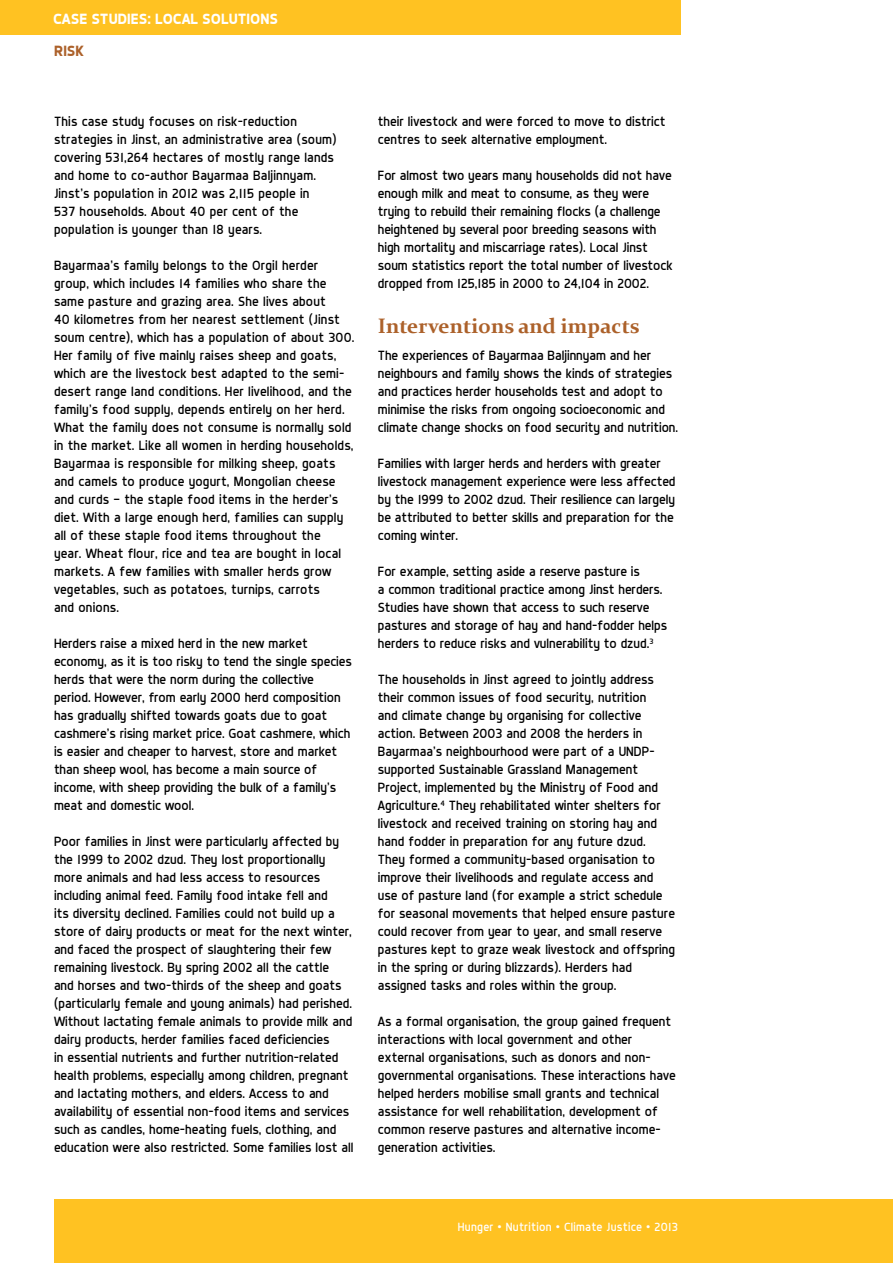
<style>
.page{position:relative;width:893px;height:1263px;background:#fff}
.page>*{position:absolute;margin:0;border:0;box-sizing:border-box;transform-origin:0 0}
.t1{font:700 21px "Constantia";color:#ac612a}
.t2{font:700 15px "Dyno";color:#fff}
.t3{font:700 15px "Dyno";color:#ac612a}
.t4{font:13.5px/18px "Dyno";letter-spacing:.005em;color:#000}
.t5{font:12px "Dyno";letter-spacing:.025em;color:#fff}
.s1{font-family:"Arial"}
</style>
<div class="page">
<div style="left:54px;top:1199px;width:839px;height:64px;background:#ffc222"></div>
<div style="left:0;top:0;width:680px;height:34px;background:#ffc222"></div>
<p class="t2" style="left:53px;top:9px;width:226px">CASE STUDIES: LOCAL SOLUTIONS</p>
<p class="t3" style="left:54px;top:42px;width:31px">RISK</p>
<p class="t4" style="left:54px;top:112px;width:284px">This case study focuses on risk-reduction strategies in Jinst, an administrative area (soum) covering 531,264 hectares of mostly range lands and home to co-author Bayarmaa Baljinnyam.<br>Jinst’s population in 2012 was 2,115 people in<br>537 households. About 40 per cent of the population is younger than 18 years.</p>
<p class="t4" style="left:54px;top:256px;width:302px">Bayarmaa’s family belongs to the Orgil herder group, which includes 14 families who share the same pasture and grazing area. She lives about<br>40 kilometres from her nearest settlement (Jinst soum centre), which has a population of about 300.<br>Her family of five mainly raises sheep and goats, which are the livestock best adapted to the semi&shy;desert range land conditions. Her livelihood, and the family’s food supply, depends entirely on her herd.<br>What the family does not consume is normally sold in the market. Like all women in herding households, Bayarmaa is responsible for milking sheep, goats and camels to produce yogurt, Mongolian cheese and curds — the staple food items in the herder’s diet. With a large enough herd, families can supply all of these staple food items throughout the<br>year. Wheat flour, rice and tea are bought in local markets. A few families with smaller herds grow vegetables, such as potatoes, turnips, carrots<br>and onions.</p>
<p class="t4" style="left:54px;top:634px;width:299px">Herders raise a mixed herd in the new market economy, as it is too risky to tend the single species herds that were the norm during the collective period. However, from early 2000 herd composition has gradually shifted towards goats due to goat cashmere’s rising market price. Goat cashmere, which is easier and cheaper to harvest, store and market than sheep wool, has become a main source of income, with sheep providing the bulk of a family’s meat and domestic wool.</p>
<p class="t4" style="left:54px;top:832px;width:301px">Poor families in Jinst were particularly affected by the 1999 to 2002 dzud. They lost proportionally more animals and had less access to resources including animal feed. Family food intake fell and<br>its diversity declined. Families could not build up a store of dairy products or meat for the next winter, and faced the prospect of slaughtering their few remaining livestock. By spring 2002 all the cattle<br>and horses and two-thirds of the sheep and goats (particularly female and young animals) had perished.<br>Without lactating female animals to provide milk and dairy products, herder families faced deficiencies<br>in essential nutrients and further nutrition-related health problems, especially among children, pregnant and lactating mothers, and elders. Access to and availability of essential non-food items and services such as candles, home-heating fuels, clothing, and education were also restricted. Some families lost all</p>
<p class="t4" style="left:378px;top:112px;width:289px">their livestock and were forced to move to district centres to seek alternative employment.</p>
<p class="t4" style="left:378px;top:166px;width:296px">For almost two years many households did not have enough milk and meat to consume, as they were trying to rebuild their remaining flocks (a challenge heightened by several poor breeding seasons with high mortality and miscarriage rates). Local Jinst soum statistics report the total number of livestock dropped from 125,185 in 2000 to 24,104 in 2002.</p>
<h1 class="t1" style="left:378px;top:311px;width:263px">Interventions and impacts</h1>
<p class="t4" style="left:378px;top:346px;width:302px">The experiences of Bayarmaa Baljinnyam and her neighbours and family shows the kinds of strategies and practices herder households test and adopt to minimise the risks from ongoing socioeconomic and climate change shocks on food security and nutrition.</p>
<p class="t4" style="left:378px;top:454px;width:299px">Families with larger herds and herders with greater livestock management experience were less affected by the 1999 to 2002 dzud. Their resilience can largely be attributed to better skills and preparation for the coming winter.</p>
<p class="t4" style="left:378px;top:562px;width:291px">For example, setting aside a reserve pasture is<br>a common traditional practice among Jinst herders.<br>Studies have shown that access to such reserve pastures and storage of hay and hand-fodder helps herders to reduce risks and vulnerability to dzud.<sup>3</sup></p>
<p class="t4" style="left:378px;top:670px;width:299px">The households in Jinst agreed to jointly address their common issues of food security, nutrition<br>and climate change by organising for collective action. Between 2003 and 2008 the herders in Bayarmaa’s neighbourhood were part of a UNDP&shy;supported Sustainable Grassland Management Project, implemented by the Ministry of Food and Agriculture.<sup>4</sup> They rehabilitated winter shelters for livestock and received training on storing hay and hand fodder in preparation for any future dzud.<br>They formed a community-based organisation to improve their livelihoods and regulate access and use of pasture land (for example a strict schedule for seasonal movements that helped ensure pasture could recover from year to year, and small reserve pastures kept to graze weak livestock and offspring in the spring or during blizzards). Herders had assigned tasks and roles within the group.</p>
<p class="t4" style="left:378px;top:1012px;width:299px">As a formal organisation, the group gained frequent interactions with local government and other external organisations, such as donors and non&shy;governmental organisations. These interactions have helped herders mobilise small grants and technical assistance for well rehabilitation, development of common reserve pastures and alternative income&shy;generation activities.</p>
<p class="t5" style="left:458px;top:1219px;width:222px">Hunger <span class="s1">•</span> Nutrition <span class="s1">•</span> Climate Justice <span class="s1">•</span> 2013</p>
</div>
